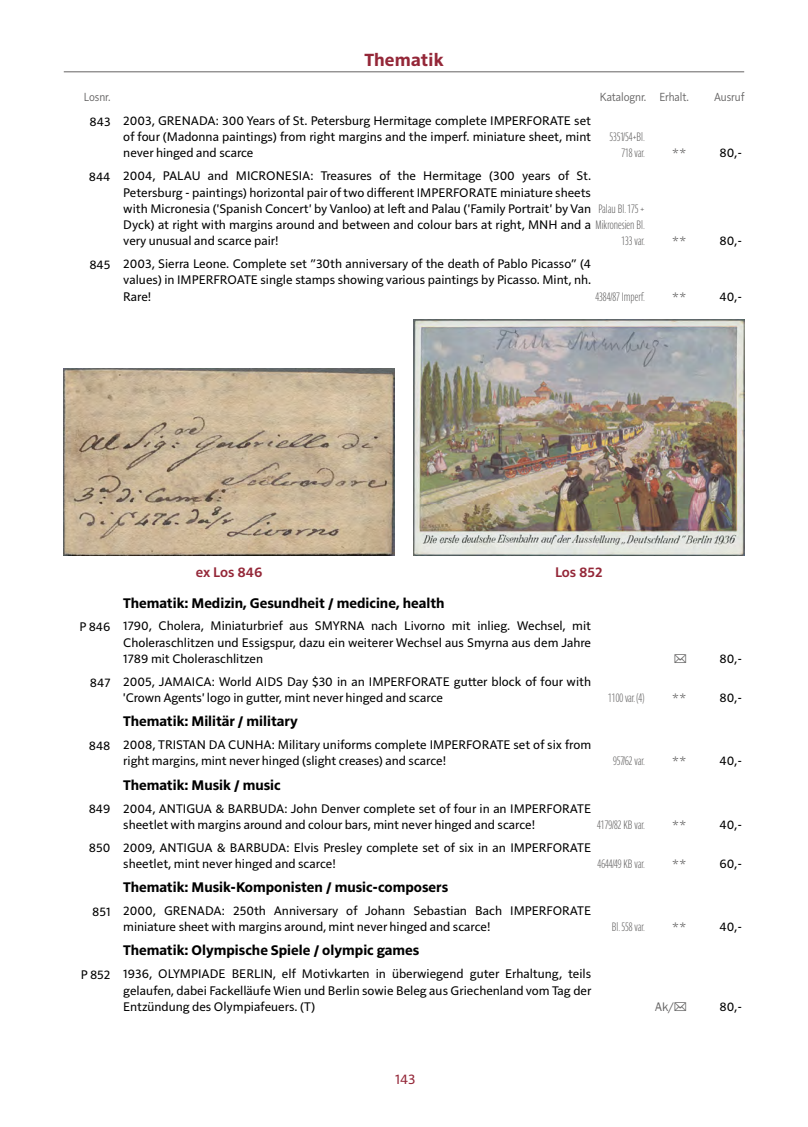
<style>
.page{position:relative;width:808px;height:1127px;background:#fff}
.page>*{position:absolute;margin:0;border:0;box-sizing:border-box;transform-origin:0 0}
.t1{font:700 18px "Solitaire MVB Pro";letter-spacing:.015em;color:#942738}
.t2{font:700 14.25px "Solitaire MVB Pro";color:#000}
.t3{font:600 14.25px "Solitaire MVB Pro";color:#942738}
.t4{font:14.25px "Solitaire MVB Pro";color:#942738}
.t5{font:12.75px/16.2px "Solitaire MVB Pro";color:#000}
.t6{font:700 12px/16.2px "Parisine Std Comp Clair";color:#646363;text-align:right}
.t7{font:12px "Solitaire MVB Pro";letter-spacing:-.005em;color:#646363;scale:.9 1}
.s1{font-family:"Parisine Std Comp Clair";font-weight:700;font-size:12px;color:#646363}
</style>
<div class="page">
<hr style="left:64px;top:71px;width:680px;height:1px;background:#646363">
<img style="left:64px;top:368px;width:330px;height:188px">
<img style="left:414px;top:320px;width:330px;height:236px">
<h1 class="t1" style="left:364px;top:48px;width:81px">Thematik</h1>
<p class="t7" style="left:84px;top:88px;width:31px">Losnr.</p>
<p class="t7" style="left:600px;top:88px;width:100px">Katalognr. Erhalt.</p>
<p class="t7" style="left:714px;top:88px;width:35px">Ausruf</p>
<p class="t5" style="left:123px;top:112px;width:469px;text-align:justify;text-indent:-34px">843 2003, GRENADA: 300 Years of St. Petersburg Hermitage complete IMPERFORATE set of four (Madonna paintings) from right margins and the imperf. miniature sheet, mint never hinged and scarce</p>
<p class="t6" style="left:609px;top:129px;width:37px">5351/54+Bl.<br>718 var.</p>
<p class="t5" style="left:719px;top:144px;width:24px">80,-</p>
<p class="t5" style="left:123px;top:167px;width:523px;text-indent:-35px">844 2004, PALAU and MICRONESIA: Treasures of the Hermitage (300 years of St.<br>Petersburg - paintings) horizontal pair of two different IMPERFORATE miniature sheets<br>with Micronesia ('Spanish Concert' by Vanloo) at left and Palau ('Family Portrait' by Van<br>Dyck) at right with margins around and between and colour bars at right, MNH and a <span class="s1">Mikronesien Bl. </span>very unusual and scarce pair!</p>
<p class="t6" style="left:598px;top:200px;width:47px">Palau Bl. 175 +</p>
<p class="t6" style="left:621px;top:233px;width:25px">133 var.</p>
<p class="t5" style="left:719px;top:232px;width:24px">80,-</p>
<p class="t5" style="left:123px;top:255px;width:469px;text-align:justify;text-indent:-34px">845 2003, Sierra Leone. Complete set ”30th anniversary of the death of Pablo Picasso” (4 values) in IMPERFROATE single stamps showing various paintings by Picasso. Mint, nh.<br>Rare!</p>
<p class="t6" style="left:595px;top:288px;width:51px">4384/87 Imperf.</p>
<p class="t5" style="left:719px;top:287px;width:24px">40,-</p>
<p class="t3" style="left:196px;top:562px;width:68px">ex Los 846</p>
<p class="t3" style="left:555px;top:562px;width:49px">Los 852</p>
<p class="t2" style="left:123px;top:593px;width:323px">Thematik: Medizin, Gesundheit / medicine, health</p>
<p class="t5" style="left:123px;top:617px;width:469px;text-align:justify;text-indent:-44px">P 846 1790, Cholera, Miniaturbrief aus SMYRNA nach Livorno mit inlieg. Wechsel, mit Choleraschlitzen und Essigspur, dazu ein weiterer Wechsel aus Smyrna aus dem Jahre 1789 mit Choleraschlitzen</p>
<p class="t5" style="left:719px;top:649px;width:24px">80,-</p>
<p class="t5" style="left:123px;top:672px;width:469px;text-indent:-33px">847 2005, JAMAICA: World AIDS Day $30 in an IMPERFORATE gutter block of four with 'Crown Agents' logo in gutter, mint never hinged and scarce</p>
<p class="t2" style="left:123px;top:711px;width:176px">Thematik: Militär / military</p>
<p class="t5" style="left:123px;top:736px;width:469px;text-indent:-35px">848 2008, TRISTAN DA CUNHA: Military uniforms complete IMPERFORATE set of six from right margins, mint never hinged (slight creases) and scarce!</p>
<p class="t6" style="left:608px;top:690px;width:38px">1100 var. (4)</p>
<p class="t5" style="left:719px;top:689px;width:24px">80,-</p>
<p class="t6" style="left:613px;top:753px;width:33px">957/62 var.</p>
<p class="t5" style="left:719px;top:752px;width:24px">40,-</p>
<p class="t2" style="left:123px;top:775px;width:159px">Thematik: Musik / music</p>
<p class="t5" style="left:123px;top:799px;width:469px;text-indent:-35px">849 2004, ANTIGUA &amp; BARBUDA: John Denver complete set of four in an IMPERFORATE sheetlet with margins around and colour bars, mint never hinged and scarce!</p>
<p class="t6" style="left:597px;top:816px;width:49px">4179/82 KB var.</p>
<p class="t5" style="left:719px;top:815px;width:24px">40,-</p>
<p class="t5" style="left:123px;top:838px;width:469px;text-indent:-34px">850 2009, ANTIGUA &amp; BARBUDA: Elvis Presley complete set of six in an IMPERFORATE sheetlet, mint never hinged and scarce!</p>
<p class="t6" style="left:598px;top:855px;width:49px">4644/49 KB var.</p>
<p class="t5" style="left:719px;top:854px;width:24px">60,-</p>
<p class="t2" style="left:123px;top:877px;width:326px">Thematik: Musik-Komponisten / music-composers</p>
<p class="t5" style="left:123px;top:901px;width:469px;text-indent:-31px">851 2000, GRENADA: 250th Anniversary of Johann Sebastian Bach IMPERFORATE miniature sheet with margins around, mint never hinged and scarce!</p>
<p class="t2" style="left:123px;top:940px;width:298px">Thematik: Olympische Spiele / olympic games</p>
<p class="t5" style="left:123px;top:965px;width:469px;text-align:justify;text-indent:-42px">P 852 1936, OLYMPIADE BERLIN, elf Motivkarten in überwiegend guter Erhaltung, teils gelaufen, dabei Fackelläufe Wien und Berlin sowie Beleg aus Griechenland vom Tag der Entzündung des Olympiafeuers. (T)</p>
<p class="t6" style="left:612px;top:919px;width:35px">Bl. 558 var.</p>
<p class="t5" style="left:719px;top:918px;width:24px">40,-</p>
<p class="t5" style="left:719px;top:997px;width:24px">80,-</p>
<p class="t4" style="left:395px;top:1069px;width:22px">143</p>
</div>
